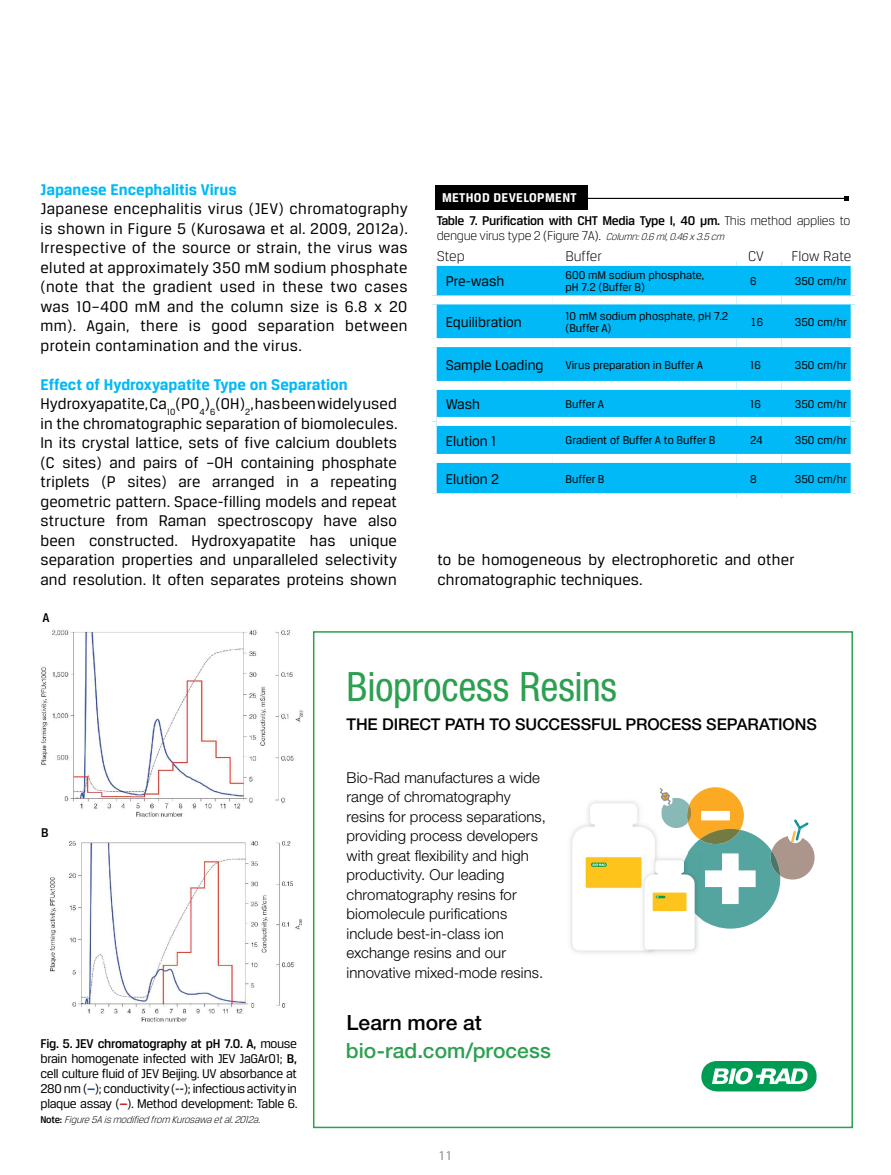
<style>
.page{position:relative;width:891px;height:1175px;background:#fff}
.page>*{position:absolute;margin:0;border:0;box-sizing:border-box;transform-origin:0 0}
.t1{font:condensed 40.5px "Helvetica Neue LT Std";letter-spacing:-.005em;color:#2ca050}
.t2{font:500 21px "Helvetica Neue LT Std";letter-spacing:.005em;color:#2ca050}
.t3{font:500 21px "Helvetica Neue LT Std";color:#000}
.t4{font:16.5px/19.5px "Breuer Text";letter-spacing:.01em;color:#000}
.t5{font:700 16.5px "Breuer Text";color:#00b9f6}
.t6{font:500 16.2px "Helvetica Neue LT Std";letter-spacing:-.005em;color:#000}
.t7{font:300 15px/19.5px "Helvetica Neue LT Std";letter-spacing:.005em;color:#000}
.t8{font:15px "Breuer Text";color:#000}
.t9{font:300 15px "Breuer Text";color:#000}
.t10{font:13.5px/15px "Breuer Text";letter-spacing:-.025em;color:#000;text-align:justify}
.t11{font:300 13.5px/15px "Breuer Text";letter-spacing:-.025em;color:#000}
.t12{font:700 13.5px "Breuer Text";letter-spacing:.025em;color:#fff}
.t13{font:13.5px "Myriad Pro";color:#8c8e92}
.t14{font:500 13.5px "Breuer Text";color:#000}
.t15{font:12px/12px "Breuer Text";color:#000}
.t16{font:italic 300 10.5px "Breuer Text";color:#000}
.s1{font-weight:700;color:#00b9f6}
.s2{font-weight:500}
.s3{font-style:italic;font-size:10.5px}
.s4{font-weight:700;color:#2d4f96}
.s5{font-weight:700;color:#524d51}
.s6{font-weight:700;color:#c62b2b}
.s7{font-weight:500;font-style:normal}
</style>
<div class="page">
<img style="left:41px;top:630px;width:263px;height:186px">
<img style="left:50px;top:840px;width:252px;height:182px">
<img style="left:570px;top:801px;width:126px;height:153px">
<div style="left:313px;top:631px;width:540px;height:497px;border:2px solid #2ca050"></div>
<svg style="left:701px;top:1061px;width:116px;height:30px"></svg>
<svg style="left:591px;top:862px;width:16px;height:4px"></svg>
<svg style="left:645px;top:787px;width:170px;height:162px"></svg>
<div style="left:437px;top:266px;width:414px;height:227px;background:#00b9f6"></div>
<div style="left:428px;top:295px;width:124px;height:9px;background:#fff"></div>
<div style="left:552px;top:295px;width:185px;height:9px;background:#fff"></div>
<div style="left:737px;top:295px;width:44px;height:9px;background:#fff"></div>
<div style="left:781px;top:295px;width:79px;height:9px;background:#fff"></div>
<div style="left:428px;top:338px;width:124px;height:9px;background:#fff"></div>
<div style="left:552px;top:338px;width:185px;height:9px;background:#fff"></div>
<div style="left:737px;top:338px;width:44px;height:9px;background:#fff"></div>
<div style="left:781px;top:338px;width:79px;height:9px;background:#fff"></div>
<div style="left:437px;top:417px;width:115px;height:9px;background:#fff"></div>
<div style="left:552px;top:417px;width:185px;height:9px;background:#fff"></div>
<div style="left:737px;top:417px;width:44px;height:9px;background:#fff"></div>
<div style="left:781px;top:417px;width:70px;height:9px;background:#fff"></div>
<div style="left:428px;top:381px;width:124px;height:9px;background:#fff"></div>
<div style="left:552px;top:381px;width:185px;height:9px;background:#fff"></div>
<div style="left:737px;top:381px;width:44px;height:9px;background:#fff"></div>
<div style="left:781px;top:381px;width:79px;height:9px;background:#fff"></div>
<div style="left:428px;top:454px;width:124px;height:9px;background:#fff"></div>
<div style="left:552px;top:454px;width:185px;height:9px;background:#fff"></div>
<div style="left:737px;top:454px;width:44px;height:9px;background:#fff"></div>
<div style="left:781px;top:454px;width:79px;height:9px;background:#fff"></div>
<hr style="left:499px;top:198px;width:348px;height:1px;background:#000">
<svg style="left:844px;top:196px;width:5px;height:5px"></svg>
<div style="left:435px;top:185px;width:153px;height:24px;background:#000"></div>
<p class="t5" style="left:40px;top:179px;width:198px">Japanese Encephalitis Virus</p>
<p class="t4" style="left:40px;top:200px;width:369px;text-align:justify">Japanese encephalitis virus (JEV) chromatography is shown in Figure 5 (Kurosawa et al. 2009, 2012a).<br>Irrespective of the source or strain, the virus was eluted at approximately 350 mM sodium phosphate (note that the gradient used in these two cases was 10–400 mM and the column size is 6.8 x 20 mm). Again, there is good separation between protein contamination and the virus.</p>
<p class="t4" style="left:40px;top:376px;width:359px"><span class="s1">Effect of Hydroxyapatite Type on Separation </span>Hydroxyapatite, Ca<sub>10</sub>(PO<sub>4</sub>)<sub>6</sub>(OH)<sub>2</sub>, has been widely used in the chromatographic separation of biomolecules.<br>In its crystal lattice, sets of five calcium doublets (C sites) and pairs of –OH containing phosphate triplets (P sites) are arranged in a repeating geometric pattern. Space-filling models and repeat structure from Raman spectroscopy have also been constructed. Hydroxyapatite has unique separation properties and unparalleled selectivity and resolution. It often separates proteins shown</p>
<p class="t14" style="left:42px;top:613px;width:9px">A</p>
<p class="t12" style="left:442px;top:190px;width:136px">METHOD DEVELOPMENT</p>
<p class="t11" style="left:437px;top:215px;width:415px"><span class="s2">Table 7. Purification with CHT Media Type I, 40 µm.</span> This method applies to dengue virus type 2 (Figure 7A). <span class="s3">Column:0.6 ml,0.46 x3.5 cm</span></p>
<p class="t8" style="left:446px;top:276px;width:60px">Pre-wash</p>
<p class="t15" style="left:566px;top:270px;width:140px">600 mM sodium phosphate, pH 7.2 (Buffer B)</p>
<p class="t15" style="left:750px;top:276px;width:8px">6</p>
<p class="t15" style="left:795px;top:276px;width:54px">350 cm/hr</p>
<p class="t8" style="left:446px;top:317px;width:78px">Equilibration</p>
<p class="t15" style="left:566px;top:311px;width:164px">10 mM sodium phosphate, pH 7.2 (Buffer A)</p>
<p class="t15" style="left:750px;top:317px;width:14px">16</p>
<p class="t15" style="left:795px;top:317px;width:54px">350 cm/hr</p>
<p class="t8" style="left:446px;top:360px;width:99px">Sample Loading</p>
<p class="t15" style="left:566px;top:360px;width:139px">Virus preparation in Buffer A</p>
<p class="t15" style="left:750px;top:360px;width:12px">16</p>
<p class="t15" style="left:795px;top:360px;width:54px">350 cm/hr</p>
<p class="t8" style="left:446px;top:399px;width:36px">Wash</p>
<p class="t15" style="left:566px;top:399px;width:40px">Buffer A</p>
<p class="t15" style="left:750px;top:399px;width:12px">16</p>
<p class="t15" style="left:795px;top:399px;width:54px">350 cm/hr</p>
<p class="t8" style="left:446px;top:436px;width:52px">Elution 1</p>
<p class="t15" style="left:566px;top:435px;width:151px">Gradient of Buffer A to Buffer B</p>
<p class="t15" style="left:750px;top:435px;width:14px">24</p>
<p class="t15" style="left:795px;top:435px;width:54px">350 cm/hr</p>
<p class="t8" style="left:446px;top:474px;width:55px">Elution 2</p>
<p class="t15" style="left:566px;top:474px;width:40px">Buffer B</p>
<p class="t15" style="left:750px;top:474px;width:8px">8</p>
<p class="t15" style="left:795px;top:474px;width:54px">350 cm/hr</p>
<p class="t9" style="left:437px;top:251px;width:30px">Step</p>
<p class="t9" style="left:565px;top:251px;width:38px">Buffer</p>
<p class="t9" style="left:748px;top:251px;width:17px">CV</p>
<p class="t9" style="left:791px;top:251px;width:61px">Flow Rate</p>
<p class="t4" style="left:437px;top:551px;width:359px">to be homogeneous by electrophoretic and other chromatographic techniques.</p>
<p class="t14" style="left:41px;top:828px;width:9px">B</p>
<p class="t10" style="left:40px;top:1037px;width:259px"><span class="s2">Fig. 5. JEV chromatography at pH 7.0. A,</span> mouse brain homogenate infected with JEV JaGAr01; <span class="s2">B, </span>cell culture fluid of JEV Beijing. UV absorbance at 280 nm (<span class="s4">—</span>); conductivity (<span class="s5">--</span>); infectious activity in plaque assay (<span class="s6">—</span>). Method development: Table 6.</p>
<p class="t16" style="left:40px;top:1116px;width:224px"><span class="s7">N o t e :</span> Figure 5A is modified from Kurosawa etal.2012a.</p>
<h1 class="t1" style="left:347px;top:663px;width:272px">Bioprocess Resins</h1>
<p class="t6" style="left:347px;top:718px;width:472px">THE DIRECT PATH TO SUCCESSFUL PROCESS SEPARATIONS</p>
<p class="t7" style="left:347px;top:769px;width:201px">Bio-Rad manufactures a wide range of chromatography resins for process separations, providing process developers with great flexibility and high productivity. Our leading chromatography resins for biomolecule purifications include best-in-class ion exchange resins and our innovative mixed-mode resins.</p>
<p class="t3" style="left:347px;top:1015px;width:137px">Learn more at</p>
<p class="t2" style="left:346px;top:1043px;width:206px">bio-rad.com/process</p>
<p class="t13" style="left:439px;top:1147px;width:15px">11</p>
</div>
